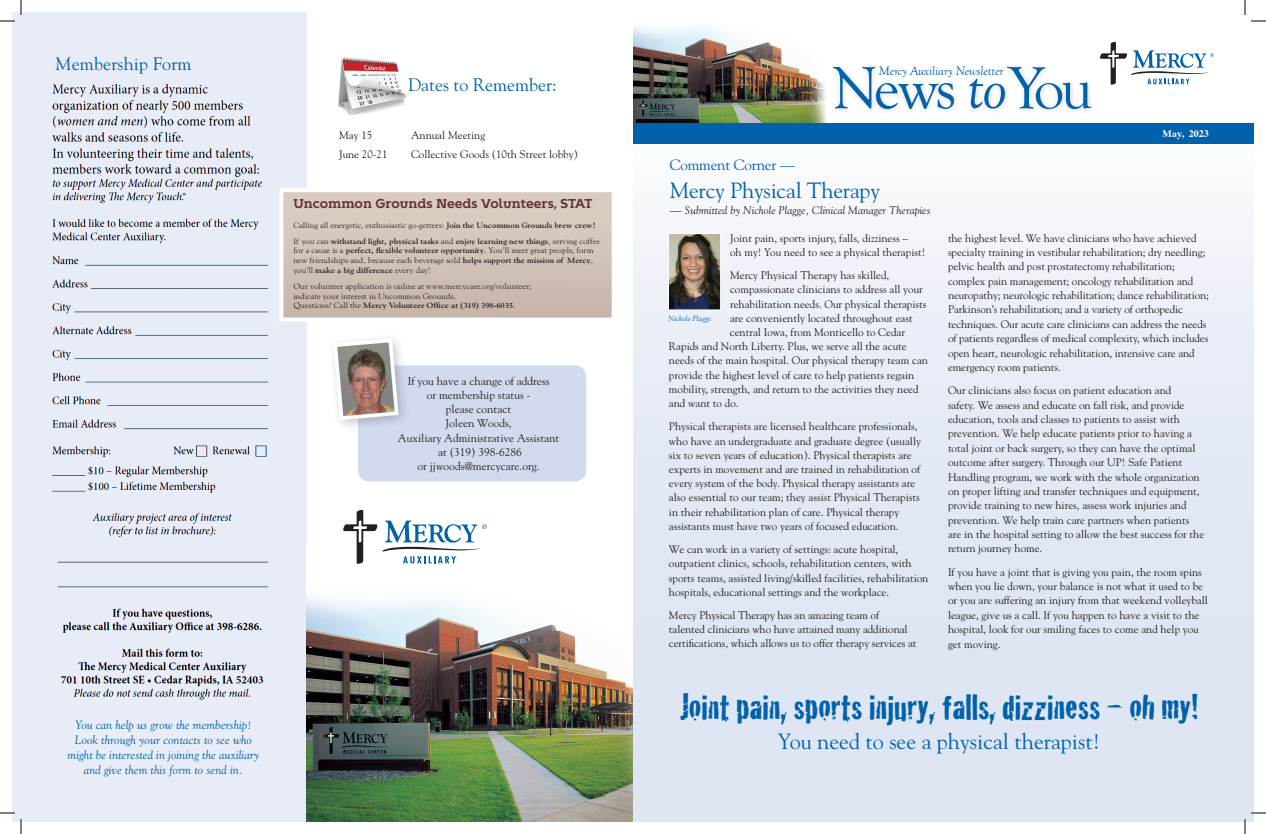
<style>
.page{position:relative;width:1266px;height:834px;background:#fff}
.page>*{position:absolute;margin:0;border:0;box-sizing:border-box;transform-origin:0 0}
.t1{font:61.4px "Goudy Old Style T";letter-spacing:-.06em;color:#0161aa}
.t2{font:36px "Cracked";color:#0161aa}
.t3{font:22px "Goudy";color:#0161aa}
.t4{font:18px "Goudy";letter-spacing:.005em;color:#0161aa}
.t5{font:15px "Goudy";letter-spacing:-.01em;color:#0161aa}
.t6{font:italic 13px "Goudy Old Style T";letter-spacing:-.005em;color:#0161aa}
.t7{font:700 12.9px "Kontrapunkt Bob";color:#613332}
.t8{font:italic 12px/15px "Goudy";letter-spacing:.01em;color:#0161aa;text-align:center}
.t9{font:11.4px/14.2px "Goudy";color:#231f20;text-align:center}
.t10{font:11px/14.4px "Goudy";color:#231f20}
.t11{font:italic 11px "Goudy";letter-spacing:.01em;color:#231f20}
.t12{font:700 10px "Times";color:#fff}
.t13{font:8.1px/9.8px "Goudy Old Style";color:#231f20}
.t14{font:700 8.1px "Goudy";color:#231f20}
.t15{font:italic 7.5px "Goudy";letter-spacing:.01em;color:#0161aa}
.s1{font-family:"Goudy";font-weight:700}
.s2{font-family:"Goudy Old Style";font-weight:400}
.s3{font-style:italic}
.s4{font-style:normal;font-size:12px}
</style>
<div class="page">
<div style="left:633px;top:133px;width:621px;height:689px;background:linear-gradient(to bottom,#f1f5fa,#dae2f1)"></div>
<svg style="left:1100px;top:42px;width:114px;height:43px"></svg>
<img style="left:633px;top:26px;width:193px;height:97px">
<div style="left:633px;top:123px;width:621px;height:20px;background:#0161aa"></div>
<div style="left:829px;top:62px;width:268px;height:53px;background:#231f20;opacity:.2"></div>
<img style="left:670px;top:235px;width:49px;height:73px">
<div style="left:668px;top:233px;width:53px;height:77px;border:1px solid #fff"></div>
<div style="left:12px;top:12px;width:294px;height:810px;background:#e7ecf6"></div>
<img style="left:52px;top:84px;width:217px;height:616px">
<img style="left:338px;top:57px;width:70px;height:58px">
<img style="left:306px;top:596px;width:327px;height:226px">
<div style="left:358px;top:365px;width:228px;height:116px;background:#d2dbee;border-radius:11px"></div>
<div style="left:327px;top:332px;width:84px;height:101px;background:#231f20;opacity:.25"></div>
<svg style="left:331px;top:337px;width:69px;height:85px"></svg>
<svg style="left:284px;top:193px;width:327px;height:124px"></svg>
<div style="left:279px;top:188px;width:337px;height:134px;border:4px solid #fff"></div>
<svg style="left:343px;top:510px;width:144px;height:54px"></svg>
<svg style="left:0;top:0;width:22px;height:22px"></svg>
<svg style="left:0;top:812px;width:22px;height:22px"></svg>
<svg style="left:1244px;top:0;width:22px;height:22px"></svg>
<svg style="left:1244px;top:812px;width:22px;height:22px"></svg>
<h3 class="t4" style="left:56px;top:53px;width:138px">Membership Form</h3>
<h3 class="t4" style="left:408px;top:73px;width:150px">Dates to Remember:</h3>
<p class="t10" style="left:339px;top:128px;width:35px">May 15</p>
<p class="t10" style="left:411px;top:128px;width:76px">Annual Meeting</p>
<p class="t10" style="left:339px;top:146px;width:50px">June 20-21</p>
<p class="t10" style="left:411px;top:146px;width:168px">Collective Goods (10th Street lobby)</p>
<p class="t7" style="left:293px;top:196px;width:301px">Uncommon Grounds Needs Volunteers, STAT</p>
<p class="t13" style="left:293px;top:220px;width:304px">Calling all energetic, enthusiastic go-getters: <span class="s1">Join the Uncommon Grounds brew crew!</span></p>
<p class="t14" style="left:293px;top:236px;width:308px"><span class="s2">If you can</span> withstand light, physical tasks <span class="s2">and</span> enjoy learning new things<span class="s2">, serving coffee</span></p>
<p class="t13" style="left:293px;top:246px;width:302px">for a cause is a <span class="s1">perfect, flexible volunteer opportunity</span>. You’ll meet great people, form new friendships and, because each beverage sold <span class="s1">helps support the mission of Mercy</span>,</p>
<p class="t14" style="left:293px;top:266px;width:139px"><span class="s2">you’ll</span> make a big difference <span class="s2">every day!</span></p>
<p class="t13" style="left:293px;top:281px;width:240px">Our volunteer application is online at www.mercycare.org/volunteer; indicate your interest in Uncommon Grounds.</p>
<p class="t14" style="left:293px;top:301px;width:224px"><span class="s2">Questions? Call the</span> Mercy Volunteer Office at (319) 398-6035<span class="s2">.</span></p>
<p class="t9" style="left:398px;top:373px;width:163px">If you have a change of address<br>or membership status -<br>please contact<br>Joleen Woods,<br>Auxiliary Administrative Assistant at (319) 398-6286<br>or jjwoods@mercycare.org.</p>
<p class="t8" style="left:68px;top:717px;width:193px">You can help us grow the membership!<br>Look through your contacts to see who might be interested in joining the auxiliary and give them this form to send in.</p>
<p class="t6" style="left:879px;top:64px;width:126px">Mercy Auxiliary Newsletter</p>
<h1 class="t1" style="left:833px;top:54px;width:262px">News <span class="s3">to</span> You</h1>
<h3 class="t5" style="left:670px;top:155px;width:127px">Comment Corner —</h3>
<h3 class="t3" style="left:670px;top:177px;width:212px">Mercy Physical Therapy</h3>
<p class="t11" style="left:670px;top:204px;width:262px"><span class="s4">—</span> Submitted by Nichole Plagge, Clinical Manager Therapies</p>
<p class="t12" style="left:1163px;top:124px;width:48px">May, 2023</p>
<p class="t10" style="left:730px;top:230px;width:197px">Joint pain, sports injury, falls, dizziness –<br>oh my! You need to see a physical therapist!</p>
<p class="t10" style="left:730px;top:268px;width:161px">Mercy Physical Therapy has skilled,</p>
<p class="t10" style="left:730px;top:282px;width:194px">compassionate clinicians to address all your</p>
<p class="t10" style="left:730px;top:296px;width:198px">rehabilitation needs. Our physical therapists</p>
<p class="t10" style="left:730px;top:310px;width:184px">are conveniently located throughout east</p>
<p class="t10" style="left:730px;top:325px;width:177px">central Iowa, from Monticello to Cedar</p>
<p class="t10" style="left:669px;top:339px;width:239px">Rapids and North Liberty. Plus, we serve all the acute</p>
<p class="t10" style="left:669px;top:353px;width:261px">needs of the main hospital. Our physical therapy team can</p>
<p class="t10" style="left:669px;top:367px;width:247px">provide the highest level of care to help patients regain</p>
<p class="t10" style="left:669px;top:382px;width:251px">mobility, strength, and return to the activities they need</p>
<p class="t10" style="left:669px;top:396px;width:71px">and want to do.</p>
<p class="t10" style="left:669px;top:419px;width:253px">Physical therapists are licensed healthcare professionals, who have an undergraduate and graduate degree (usually six to seven years of education). Physical therapists are experts in movement and are trained in rehabilitation of every system of the body. Physical therapy assistants are also essential to our team; they assist Physical Therapists in their rehabilitation plan of care. Physical therapy assistants must have two years of focused education.</p>
<p class="t10" style="left:669px;top:542px;width:261px">We can work in a variety of settings: acute hospital, outpatient clinics, schools, rehabilitation centers, with sports teams, assisted living/skilled facilities, rehabilitation hospitals, educational settings and the workplace.</p>
<p class="t10" style="left:669px;top:608px;width:249px">Mercy Physical Therapy has an amazing team of talented clinicians who have attained many additional certifications, which allows us to offer therapy services at</p>
<p class="t15" style="left:668px;top:314px;width:44px">Nichole Plagge</p>
<p class="t10" style="left:948px;top:230px;width:262px">the highest level. We have clinicians who have achieved specialty training in vestibular rehabilitation; dry needling; pelvic health and post prostatectomy rehabilitation; complex pain management; oncology rehabilitation and neuropathy; neurologic rehabilitation; dance rehabilitation; Parkinson’s rehabilitation; and a variety of orthopedic techniques. Our acute care clinicians can address the needs of patients regardless of medical complexity, which includes open heart, neurologic rehabilitation, intensive care and emergency room patients.</p>
<p class="t10" style="left:948px;top:383px;width:258px">Our clinicians also focus on patient education and<br>safety. We assess and educate on fall risk, and provide education, tools and classes to patients to assist with prevention. We help educate patients prior to having a total joint or back surgery, so they can have the optimal outcome after surgery. Through our UP! Safe Patient Handling program, we work with the whole organization on proper lifting and transfer techniques and equipment, provide training to new hires, assess work injuries and prevention. We help train care partners when patients are in the hospital setting to allow the best success for the return journey home.</p>
<p class="t10" style="left:948px;top:564px;width:261px">If you have a joint that is giving you pain, the room spins when you lie down, your balance is not what it used to be or you are suffering an injury from that weekend volleyball league, give us a call. If you happen to have a visit to the hospital, look for our smiling faces to come and help you get moving.</p>
<h2 class="t2" style="left:679px;top:679px;width:521px">Joint pain, sports injury, falls, dizziness – oh my!</h2>
<h3 class="t3" style="left:778px;top:728px;width:324px">You need to see a physical therapist!</h3>
</div>
